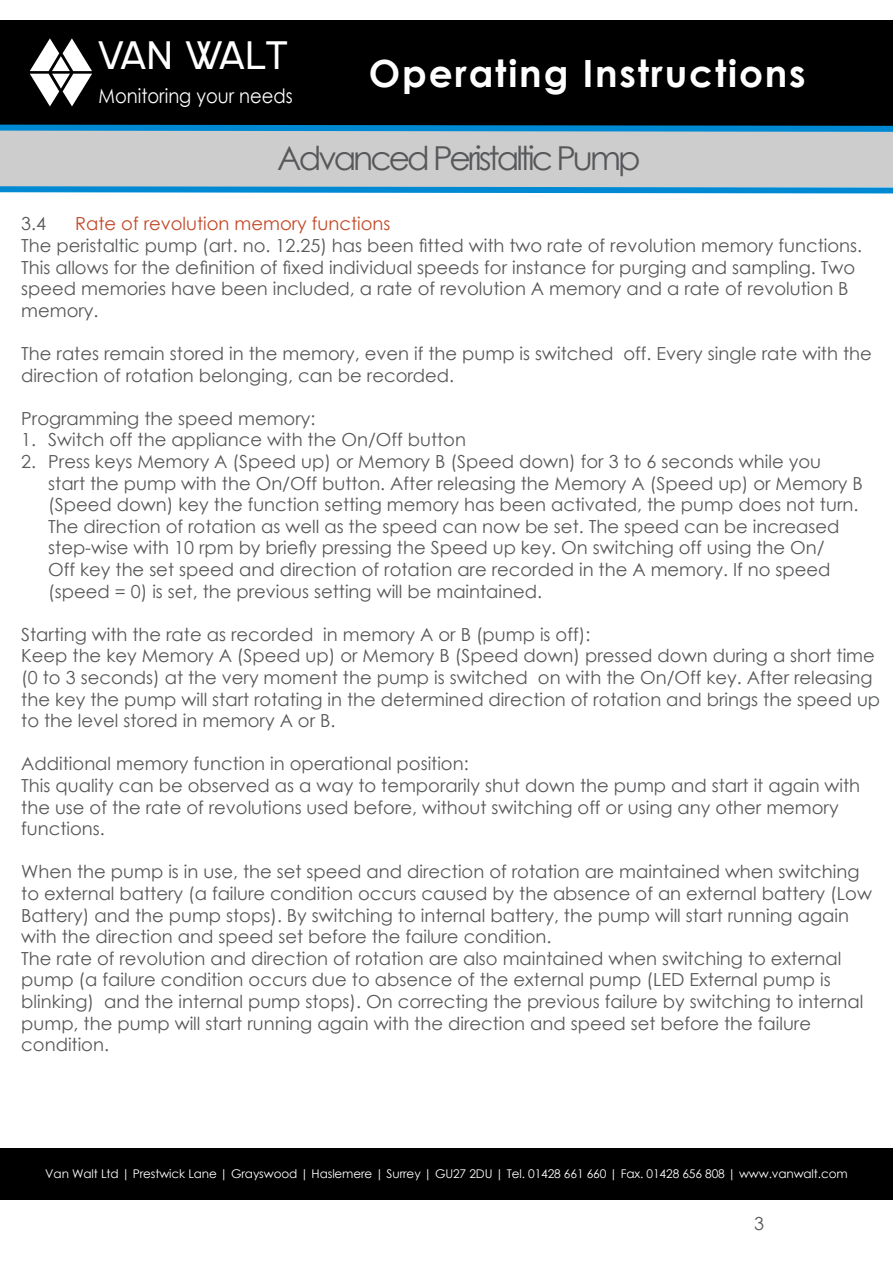
<style>
.page{position:relative;width:893px;height:1263px;background:#fff}
.page>*{position:absolute;margin:0;border:0;box-sizing:border-box;transform-origin:0 0}
.t1{font:41.25px "SF New Republic";color:#fff}
.t2{font:700 37.5px "Century Gothic";letter-spacing:.05em;color:#fff}
.t3{font:33px "Century Gothic";letter-spacing:-.09em;color:#57585a}
.t4{font:19.8px "Century Gothic";color:#fff;scale:.91 1}
.t5{font:18px/21.6px "Century Gothic";color:#57585a}
.t6{font:18px "Century Gothic";color:#c24928}
.t7{font:12px "Century Gothic";letter-spacing:-.01em;color:#fff}
</style>
<div class="page">
<div style="left:0;top:21px;width:893px;height:106px;background:#000"></div>
<div style="left:0;top:126px;width:893px;height:61px;background:#cdcdce"></div>
<svg style="left:0;top:186px;width:893px;height:8px;background:#3aa1d9"></svg>
<div style="left:0;top:1148px;width:893px;height:51px;background:#000"></div>
<svg style="left:0;top:124px;width:893px;height:8px;background:#147ab2"></svg>
<svg style="left:30px;top:38px;width:62px;height:68px"></svg>
<h1 class="t1" style="left:99px;top:33px;width:191px">VAN WALT</h1>
<p class="t4" style="left:99px;top:82px;width:215px">Monitoring your needs</p>
<h2 class="t2" style="left:369px;top:45px;width:438px">Operating Instructions</h2>
<h3 class="t3" style="left:277px;top:135px;width:365px">Advanced Peristaltic Pump</h3>
<p class="t5" style="left:21px;top:213px;width:26px">3.4</p>
<p class="t6" style="left:75px;top:211px;width:317px">Rate of revolution memory functions</p>
<p class="t5" style="left:21px;top:234px;width:842px">The peristaltic pump (art. no. 12.25) has been fitted with two rate of revolution memory functions.<br>This allows for the definition of fixed individual speeds for instance for purging and sampling. Two speed memories have been included, a rate of revolution A memory and a rate of revolution B memory.</p>
<p class="t5" style="left:21px;top:342px;width:852px">The rates remain stored in the memory, even if the pump is switched off. Every single rate with the direction of rotation belonging, can be recorded.</p>
<p class="t5" style="left:21px;top:407px;width:296px">Programming the speed memory:</p>
<p class="t5" style="left:21px;top:429px;width:446px">1. Switch off the appliance with the On/Off button</p>
<p class="t5" style="left:48px;top:450px;width:816px;text-indent:-27px">2. Press keys Memory A (Speed up) or Memory B (Speed down) for 3 to 6 seconds while you<br>start the pump with the On/Off button. After releasing the Memory A (Speed up) or Memory B (Speed down) key the function setting memory has been activated, the pump does not turn.<br>The direction of rotation as well as the speed can now be set. The speed can be increased step-wise with 10 rpm by briefly pressing the Speed up key. On switching off using the On/<br>Off key the set speed and direction of rotation are recorded in the A memory. If no speed (speed = 0) is set, the previous setting will be maintained.</p>
<p class="t5" style="left:21px;top:623px;width:860px">Starting with the rate as recorded in memory A or B (pump is off):<br>Keep the key Memory A (Speed up) or Memory B (Speed down) pressed down during a short time (0 to 3 seconds) at the very moment the pump is switched on with the On/Off key. After releasing the key the pump will start rotating in the determined direction of rotation and brings the speed up to the level stored in memory A or B.</p>
<p class="t5" style="left:21px;top:753px;width:840px">Additional memory function in operational position:<br>This quality can be observed as a way to temporarily shut down the pump and start it again with the use of the rate of revolutions used before, without switching off or using any other memory functions.</p>
<p class="t5" style="left:21px;top:861px;width:852px">When the pump is in use, the set speed and direction of rotation are maintained when switching to external battery (a failure condition occurs caused by the absence of an external battery (Low Battery) and the pump stops). By switching to internal battery, the pump will start running again with the direction and speed set before the failure condition.<br>The rate of revolution and direction of rotation are also maintained when switching to external pump (a failure condition occurs due to absence of the external pump (LED External pump is blinking) and the internal pump stops). On correcting the previous failure by switching to internal pump, the pump will start running again with the direction and speed set before the failure condition.</p>
<p class="t7" style="left:45px;top:1166px;width:804px">Van Walt Ltd | Prestwick Lane | Grayswood | Haslemere | Surrey | GU27 2DU | Tel. 01428 661 660 | Fax. 01428 656 808 | www.vanwalt.com</p>
<p class="t5" style="left:754px;top:1212px;width:11px">3</p>
</div>
